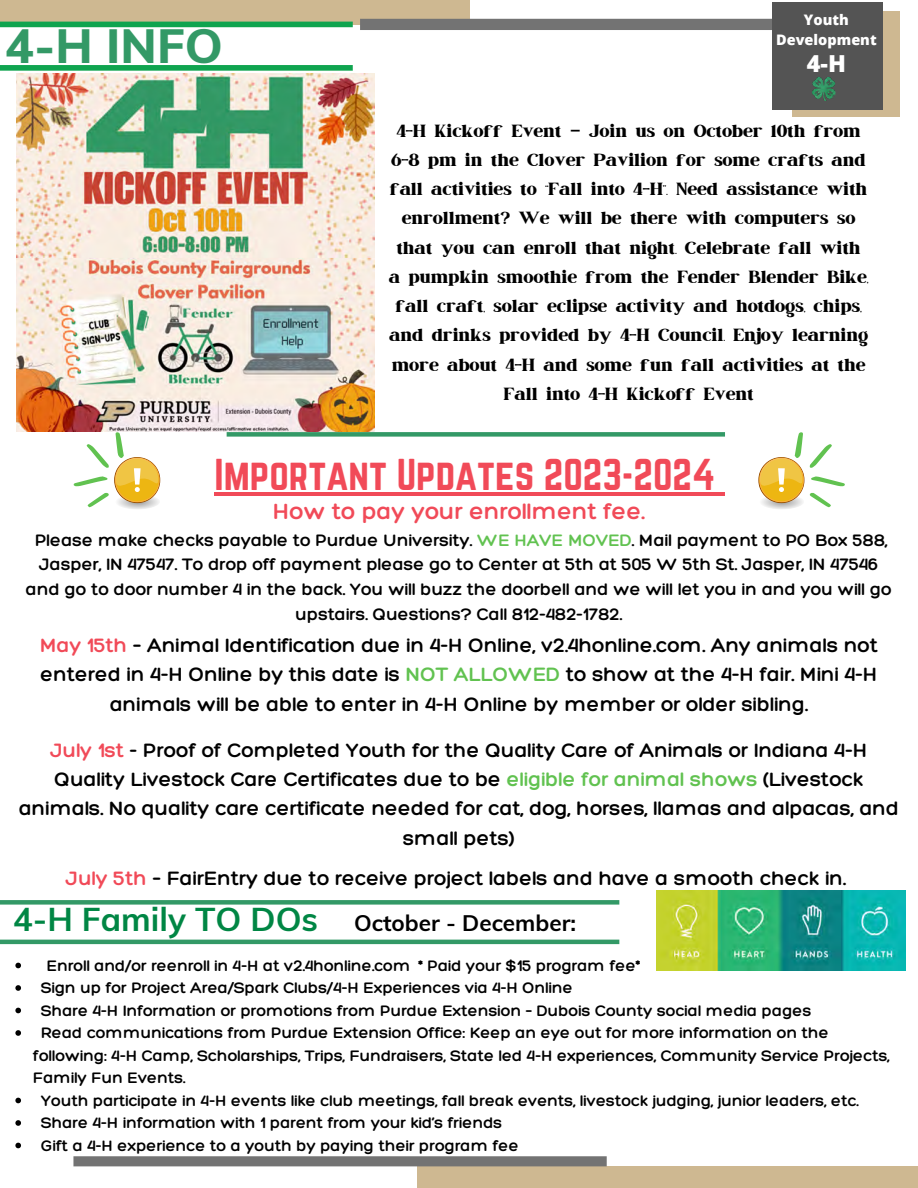
<style>
.page{position:relative;width:918px;height:1188px;background:#fff}
.page>*{position:absolute;margin:0;border:0;box-sizing:border-box;transform-origin:0 0}
.t1{font:800 48px "Muli";color:#396}
.t2{font:39px "Norwester";color:#f14a58}
.t3{font:700 33px "Muli";color:#008644}
.t4{font:300 24px "Hero";color:#f14a58}
.t5{font:800 23.4px "Open Sans";color:#fff}
.t6{font:700 22.5px "Muli";color:#000}
.t7{font:300 21px/29.2px "Hero";color:#000;text-align:center}
.t8{font:21px/29.2px "March";color:#000;text-align:center}
.t9{font:300 18px/24.8px "Hero";color:#000;text-align:center}
.t10{font:300 16.5px/22.5px "Hero";color:#000}
.t11{font:800 14.55px/20px "Open Sans";color:#fff;text-align:center}
.s1{font-family:"Noto Sans Gurmukhi"}
.s2{color:#61c250}
.s3{color:#f14a58}
</style>
<div class="page">
<div style="left:418px;top:1166px;width:500px;height:22px;background:#ceb891"></div>
<div style="left:73px;top:1156px;width:534px;height:10px;background:#737373"></div>
<div style="left:0;top:0;width:470px;height:24px;background:#ceb891"></div>
<div style="left:360px;top:19px;width:509px;height:11px;background:#737373"></div>
<div style="left:793px;top:11px;width:107px;height:106px;background:#ceb891"></div>
<div style="left:772px;top:2px;width:110px;height:108px;background:#545454"></div>
<img style="left:813px;top:78px;width:22px;height:22px">
<div style="left:0;top:22px;width:353px;height:5px;background:#0fa44f"></div>
<img style="left:16px;top:74px;width:358px;height:358px">
<div style="left:227px;top:432px;width:498px;height:5px;background:#396"></div>
<svg style="left:73px;top:432px;width:88px;height:77px"></svg>
<svg style="left:758px;top:432px;width:87px;height:77px"></svg>
<svg style="left:15px;top:963px;width:6px;height:5px"></svg>
<svg style="left:15px;top:985px;width:6px;height:6px"></svg>
<svg style="left:15px;top:1008px;width:6px;height:5px"></svg>
<svg style="left:15px;top:1030px;width:6px;height:6px"></svg>
<svg style="left:15px;top:1098px;width:6px;height:5px"></svg>
<svg style="left:15px;top:1120px;width:6px;height:6px"></svg>
<svg style="left:15px;top:1143px;width:6px;height:5px"></svg>
<div style="left:0;top:900px;width:619px;height:5px;background:#396"></div>
<div style="left:0;top:65px;width:353px;height:6px;background:#0fa44f"></div>
<hr style="left:0;top:940px;width:619px;height:4px;background:#396">
<img style="left:656px;top:891px;width:249px;height:80px">
<hr style="left:215px;top:492px;width:500px;height:4px;background:#f14a58">
<hr style="left:715px;top:492px;width:10px;height:4px;background:#f14a58">
<p class="t1" style="left:5px;top:15px;width:219px">4-H INFO</p>
<p class="t11" style="left:776px;top:9px;width:102px">Youth<br>Development</p>
<p class="t5" style="left:807px;top:47px;width:41px">4-H</p>
<p class="t8" style="left:389px;top:117px;width:481px">4-H Kickoff Event <span class="s1">–</span> Join us on October 10th from 6-8 pm in the Clover Pavilion for some crafts and fall activities to “Fall into 4-H”. Need assistance with enrollment? We will be there with computers so that you can enroll that night. Celebrate fall with a pumpkin smoothie from the Fender Blender Bike, fall craft, solar eclipse activity and hotdogs, chips, and drinks provided by 4-H Council. Enjoy learning more about 4-H and some fun fall activities at the Fall into 4-H Kickoff Event</p>
<p class="t2" style="left:215px;top:451px;width:502px">Important Updates 2023-2024</p>
<p class="t4" style="left:273px;top:496px;width:373px">How to pay your enrollment fee.</p>
<p class="t9" style="left:26px;top:527px;width:867px">Please make checks payable to Purdue University. <span class="s2">WE HAVE MOVED</span>. Mail payment to PO Box 588, Jasper, IN 47547. To drop off payment please go to Center at 5th at 505 W 5th St. Jasper, IN 47546 and go to door number 4 in the back. You will buzz the doorbell and we will let you in and you will go upstairs. Questions? Call 812-482-1782.</p>
<p class="t7" style="left:40px;top:630px;width:840px"><span class="s3">May 15th</span> – Animal Identification due in 4-H Online, v2.4honline.com. Any animals not entered in 4-H Online by this date is <span class="s2">NOT ALLOWED</span> to show at the 4-H fair. Mini 4-H animals will be able to enter in 4-H Online by member or older sibling.</p>
<p class="t7" style="left:19px;top:735px;width:882px"><span class="s3">July 1st</span> - Proof of Completed Youth for the Quality Care of Animals or Indiana 4-H Quality Livestock Care Certificates due to be <span class="s2">eligible for animal shows</span> (Livestock animals. No quality care certificate needed for cat, dog, horses, llamas and alpacas, and small pets)</p>
<p class="t7" style="left:66px;top:863px;width:781px"><span class="s3">July 5th</span> – FairEntry due to receive project labels and have a smooth check in.</p>
<p class="t3" style="left:13px;top:897px;width:306px">4-H Family TO DOs</p>
<p class="t6" style="left:354px;top:908px;width:224px">October - December:</p>
<p class="t10" style="left:47px;top:954px;width:595px">Enroll and/or reenroll in 4-H at v2.4honline.com * Paid your $15 program fee*</p>
<p class="t10" style="left:41px;top:976px;width:533px">Sign up for Project Area/Spark Clubs/4-H Experiences via 4-H Online</p>
<p class="t10" style="left:41px;top:999px;width:772px">Share 4-H Information or promotions from Purdue Extension – Dubois County social media pages</p>
<p class="t10" style="left:33px;top:1021px;width:858px;text-indent:8px">Read communications from Purdue Extension Office: Keep an eye out for more information on the following: 4-H Camp, Scholarships, Trips, Fundraisers, State led 4-H experiences, Community Service Projects,<br>Family Fun Events.</p>
<p class="t10" style="left:41px;top:1089px;width:819px">Youth participate in 4-H events like club meetings, fall break events, livestock judging, junior leaders, etc.</p>
<p class="t10" style="left:41px;top:1111px;width:463px">Share 4-H information with 1 parent from your kid’s friends</p>
<p class="t10" style="left:41px;top:1134px;width:479px">Gift a 4-H experience to a youth by paying their program fee</p>
</div>
